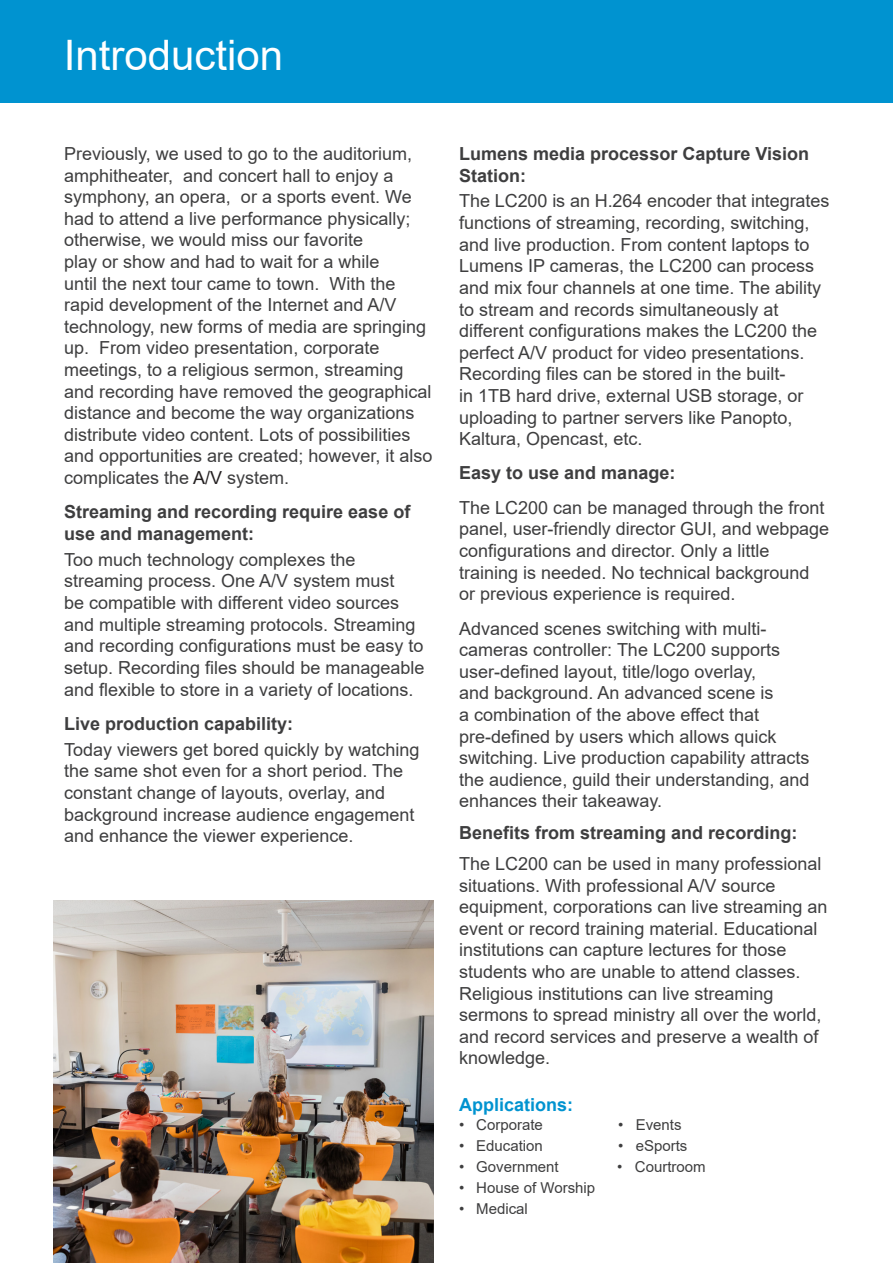
<style>
.page{position:relative;width:893px;height:1263px;background:#fff}
.page>*{position:absolute;margin:0;border:0;box-sizing:border-box;transform-origin:0 0}
.Accessory-feature{font:42px "Arial";color:#fff}
.Accessory-feature-2{font:18px/21.6px "Arial";color:#3e3e3f}
.Accessory-feature-3{font:700 18px/21.6px "Arial";color:#3e3e3f}
.Accessory-feature-4{font:700 18px "Arial";color:#0093d0}
.t1{font:15px "Arial";color:#3e3e3f}
.s1{color:#231f20}
</style>
<div class="page">
<div style="left:0;top:0;width:893px;height:102px;background:#0093d0"></div>
<img style="left:53px;top:900px;width:380px;height:363px">
<p class="Accessory-feature" style="left:64px;top:26px;width:221px">Introduction</p>
<p class="Accessory-feature-2" style="left:64px;top:143px;width:370px">Previously, we used to go to the auditorium, amphitheater, and concert hall to enjoy a symphony, an opera, or a sports event. We had to attend a live performance physically; otherwise, we would miss our favorite<br>play or show and had to wait for a while<br>until the next tour came to town. With the rapid development of the Internet and A/V technology, new forms of media are springing up. From video presentation, corporate meetings, to a religious sermon, streaming and recording have removed the geographical distance and become the way organizations distribute video content. Lots of possibilities and opportunities are created; however, it also complicates the <span class="s1">A/V</span> system.</p>
<p class="Accessory-feature-3" style="left:64px;top:501px;width:348px">Streaming and recording require ease of use and management:</p>
<p class="Accessory-feature-2" style="left:64px;top:549px;width:362px">Too much technology complexes the streaming process. One A/V system must<br>be compatible with different video sources and multiple streaming protocols. Streaming and recording configurations must be easy to setup. Recording files should be manageable and flexible to store in a variety of locations.</p>
<p class="Accessory-feature-3" style="left:64px;top:713px;width:231px">Live production capability:</p>
<p class="Accessory-feature-2" style="left:64px;top:738px;width:357px">Today viewers get bored quickly by watching the same shot even for a short period. The constant change of layouts, overlay, and background increase audience engagement and enhance the viewer experience.</p>
<p class="Accessory-feature-3" style="left:459px;top:143px;width:351px">Lumens media processor Capture Vision<br>Station:</p>
<p class="Accessory-feature-2" style="left:459px;top:190px;width:372px">The LC200 is an H.264 encoder that integrates functions of streaming, recording, switching, and live production. From content laptops to Lumens IP cameras, the LC200 can process and mix four channels at one time. The ability to stream and records simultaneously at different configurations makes the LC200 the perfect A/V product for video presentations.<br>Recording files can be stored in the built-<br>in 1TB hard drive, external USB storage, or uploading to partner servers like Panopto, Kaltura, Opencast, etc.</p>
<p class="Accessory-feature-3" style="left:459px;top:462px;width:218px">Easy to use and manage:</p>
<p class="Accessory-feature-2" style="left:459px;top:497px;width:371px">The LC200 can be managed through the front panel, user-friendly director GUI, and webpage configurations and director. Only a little training is needed. No technical background or previous experience is required.</p>
<p class="Accessory-feature-2" style="left:459px;top:617px;width:352px">Advanced scenes switching with multi&shy;cameras controller: The LC200 supports user-defined layout, title/logo overlay,<br>and background. An advanced scene is<br>a combination of the above effect that pre-defined by users which allows quick switching. Live production capability attracts the audience, guild their understanding, and enhances their takeaway.</p>
<p class="Accessory-feature-3" style="left:459px;top:822px;width:340px">Benefits from streaming and recording:</p>
<p class="Accessory-feature-2" style="left:459px;top:853px;width:370px">The LC200 can be used in many professional situations. With professional A/V source equipment, corporations can live streaming an event or record training material. Educational institutions can capture lectures for those students who are unable to attend classes.<br>Religious institutions can live streaming sermons to spread ministry all over the world, and record services and preserve a wealth of knowledge.</p>
<p class="Accessory-feature-4" style="left:459px;top:1092px;width:116px">Applications:</p>
<p class="t1" style="left:459px;top:1114px;width:85px">• Corporate</p>
<p class="t1" style="left:618px;top:1114px;width:65px">• Events</p>
<p class="t1" style="left:459px;top:1135px;width:85px">• Education</p>
<p class="t1" style="left:618px;top:1135px;width:71px">• eSports</p>
<p class="t1" style="left:459px;top:1156px;width:101px">• Government</p>
<p class="t1" style="left:617px;top:1156px;width:90px">• Courtroom</p>
<p class="t1" style="left:459px;top:1177px;width:137px">• House of Worship</p>
<p class="t1" style="left:459px;top:1198px;width:70px">• Medical</p>
</div>
